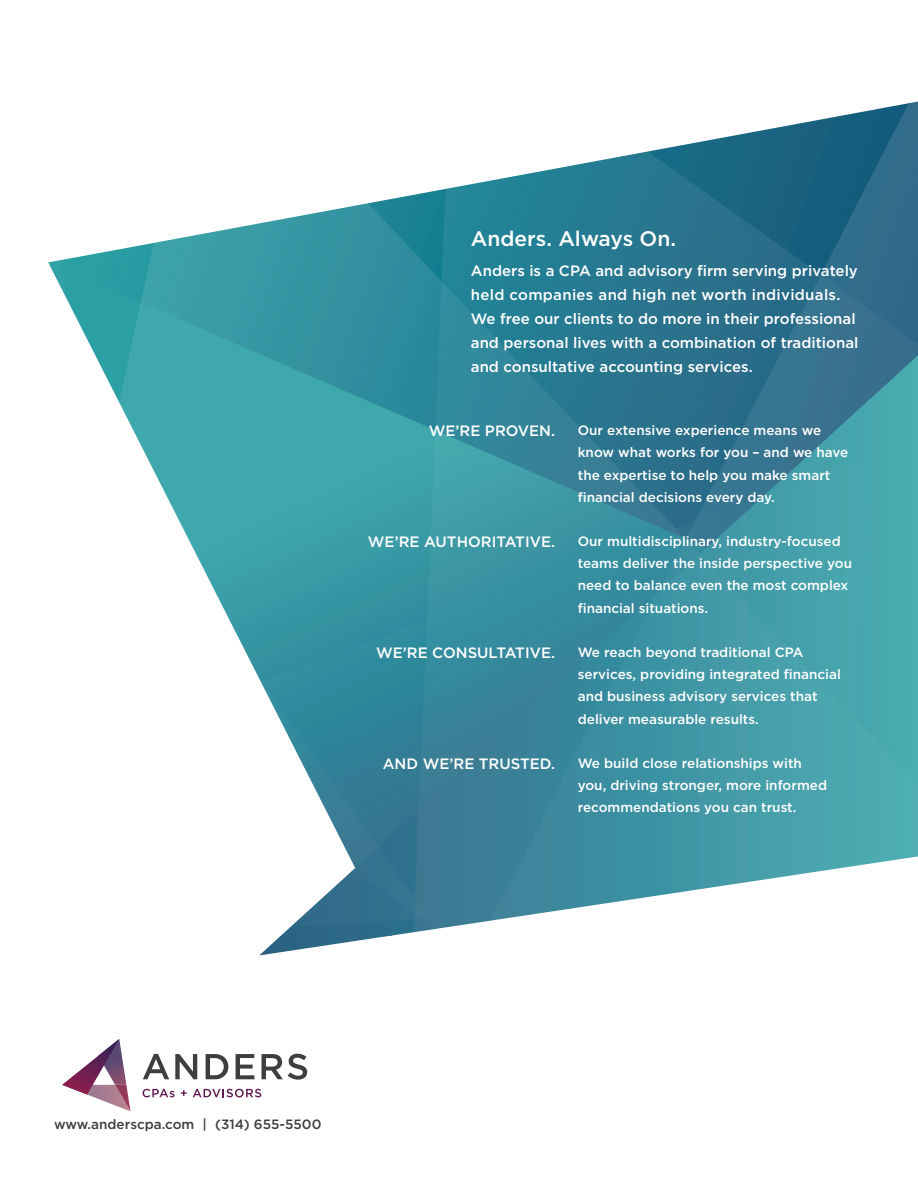
<style>
.page{position:relative;width:918px;height:1188px;background:#fff}
.page>*{position:absolute;margin:0;border:0;box-sizing:border-box;transform-origin:0 0}
.t1{font:500 21px "Gotham";color:#fff}
.t2{font:500 15px/24px "Gotham";color:#fff}
.t3{font:500 13.5px/22.2px "Gotham";color:#fff}
.t4{font:500 13.5px "Gotham";color:#3e3e3f}
</style>
<div class="page">
<svg style="left:62px;top:1039px;width:68px;height:72px"></svg>
<svg style="left:143px;top:1054px;width:26px;height:25px"></svg>
<svg style="left:175px;top:1054px;width:22px;height:25px"></svg>
<svg style="left:206px;top:1054px;width:22px;height:25px"></svg>
<svg style="left:236px;top:1054px;width:18px;height:25px"></svg>
<svg style="left:262px;top:1054px;width:45px;height:26px"></svg>
<svg style="left:143px;top:1089px;width:32px;height:8px"></svg>
<svg style="left:181px;top:1090px;width:6px;height:6px"></svg>
<svg style="left:193px;top:1089px;width:68px;height:8px"></svg>
<img style="left:48px;top:101px;width:870px;height:855px">
<h1 class="t1" style="left:471px;top:225px;width:207px">Anders. Always On.</h1>
<p class="t2" style="left:471px;top:259px;width:389px">Anders is a CPA and advisory firm serving privately held companies and high net worth individuals.<br>We free our clients to do more in their professional and personal lives with a combination of traditional and consultative accounting services.</p>
<p class="t2" style="left:429px;top:419px;width:78px">WE’RE PROVEN</p>
<p class="t2" style="left:551px;top:419px;width:6px">.</p>
<p class="t2" style="left:368px;top:530px;width:100px">WE’RE AUTHORI</p>
<p class="t2" style="left:496px;top:530px;width:60px">TATIVE .</p>
<p class="t2" style="left:376px;top:641px;width:68px">WE’RE CONSUL</p>
<p class="t2" style="left:496px;top:641px;width:60px">TATIVE .</p>
<p class="t2" style="left:383px;top:752px;width:13px">AND</p>
<p class="t2" style="left:423px;top:752px;width:77px">WE’RE TRUS</p>
<p class="t2" style="left:520px;top:752px;width:36px">TED.</p>
<p class="t3" style="left:578px;top:419px;width:272px">Our extensive experience means we know what works for you – and we have the expertise to help you make smart financial decisions every day.</p>
<p class="t3" style="left:578px;top:530px;width:276px">Our multidisciplinary, industry-focused teams deliver the inside perspective you need to balance even the most complex financial situations.</p>
<p class="t3" style="left:578px;top:641px;width:265px">We reach beyond traditional CPA services, providing integrated financial and business advisory services that deliver measurable results.</p>
<p class="t3" style="left:578px;top:752px;width:251px">We build close relationships with you, driving stronger, more informed recommendations you can trust.</p>
<p class="t4" style="left:54px;top:1115px;width:269px">www.anderscpa.com | (314) 655-5500</p>
</div>
